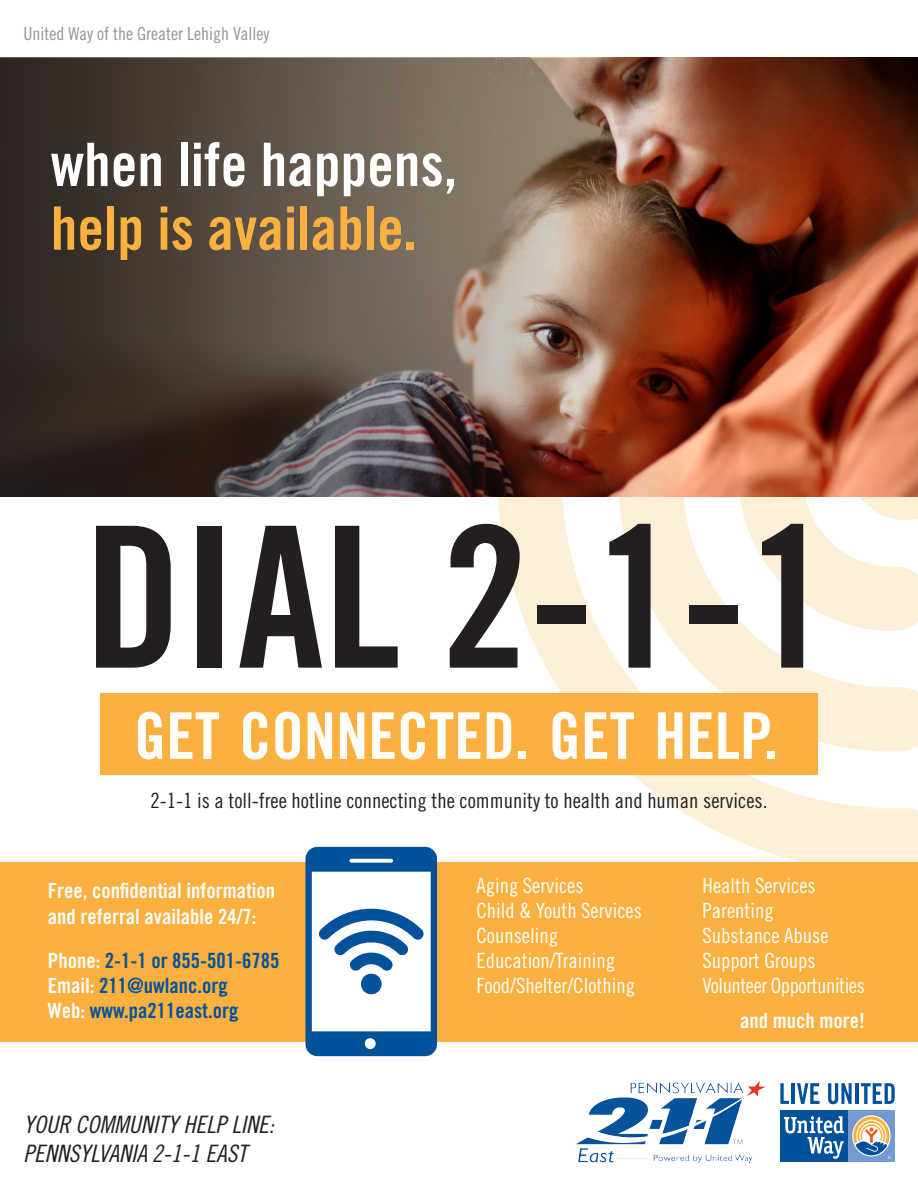
<style>
.page{position:relative;width:918px;height:1188px;background:#fff}
.page>*{position:absolute;margin:0;border:0;box-sizing:border-box;transform-origin:0 0}
.t1{font:196.5px "Trade Gothic Bold Cond Twenty";color:#231f20}
.t2{font:64.5px "Trade Gothic Bold Cond Twenty";color:#fff}
.t3{font:60px "Trade Gothic Bold Cond Twenty";color:#fff}
.t4{font:60px "Trade Gothic Bold Cond Twenty";color:#fbb03f}
.t5{font:24px/28.8px "Trade Gothic Cond Eighteen Obl";color:#231f20}
.t6{font:21px "Trade Gothic Cond Eighteen";color:#fff}
.t7{font:21px "Trade Gothic Cond Eighteen";color:#231f20}
.t8{font:21px "Trade Gothic Bold Cond Twenty";color:#01529a}
.t9{font:21px/25.2px "Trade Gothic Bold Cond Twenty";color:#fff}
.t10{font:21px "Trade Gothic Cond Eighteen";letter-spacing:-.02em;color:#fff}
.t11{font:18px "Trade Gothic Cond Eighteen";color:#939598}
.s1{color:#fff}
</style>
<div class="page">
<svg style="left:497px;top:496px;width:421px;height:366px"></svg>
<svg style="left:618px;top:496px;width:300px;height:261px;fill:#feefd9"></svg>
<svg style="left:738px;top:496px;width:180px;height:138px"></svg>
<img style="left:0;top:58px;width:918px;height:438px">
<div style="left:0;top:862px;width:310px;height:179px;background:#fbb03f"></div>
<div style="left:433px;top:862px;width:485px;height:179px;background:#fbb03f"></div>
<div style="left:100px;top:694px;width:718px;height:81px;background:#fbb03f"></div>
<svg style="left:780px;top:1083px;width:9px;height:21px"></svg>
<hr style="left:791px;top:1083px;width:4px;height:21px;background:#01529a">
<svg style="left:797px;top:1083px;width:23px;height:21px"></svg>
<svg style="left:828px;top:1083px;width:24px;height:21px"></svg>
<hr style="left:855px;top:1083px;width:4px;height:21px;background:#01529a">
<svg style="left:861px;top:1083px;width:34px;height:21px"></svg>
<div style="left:848px;top:1110px;width:47px;height:52px;background:#729cd1"></div>
<div style="left:780px;top:1110px;width:68px;height:52px;background:#01529a"></div>
<svg style="left:852px;top:1115px;width:39px;height:42px"></svg>
<svg style="left:784px;top:1116px;width:60px;height:43px"></svg>
<svg style="left:853px;top:1117px;width:38px;height:42px"></svg>
<img style="left:575px;top:1081px;width:191px;height:81px">
<svg style="left:305px;top:847px;width:132px;height:209px"></svg>
<p class="t11" style="left:23px;top:23px;width:247px">United Way of the Greater Lehigh Valley</p>
<p class="t3" style="left:51px;top:128px;width:408px">when life happens,</p>
<p class="t4" style="left:51px;top:192px;width:368px">help is available.</p>
<p class="t1" style="left:84px;top:478px;width:751px">DIAL 2-1-1</p>
<p class="t2" style="left:134px;top:697px;width:646px">GET CONNECTED. GET HELP.</p>
<p class="t7" style="left:151px;top:788px;width:618px">2-1-1 is a toll-free hotline connecting the community to health and human services.</p>
<p class="t6" style="left:476px;top:873px;width:109px">Aging Services</p>
<p class="t6" style="left:476px;top:898px;width:167px">Child &amp; Youth Services</p>
<p class="t6" style="left:476px;top:923px;width:83px">Counseling</p>
<p class="t6" style="left:476px;top:948px;width:140px">Education/Training</p>
<p class="t6" style="left:476px;top:974px;width:160px">Food/Shelter/Clothing</p>
<p class="t6" style="left:703px;top:873px;width:115px">Health Services</p>
<p class="t6" style="left:703px;top:898px;width:73px">Parenting</p>
<p class="t6" style="left:703px;top:923px;width:127px">Substance Abuse</p>
<p class="t6" style="left:703px;top:948px;width:115px">Support Groups</p>
<p class="t10" style="left:703px;top:974px;width:164px">Volunteer Opportunities</p>
<p class="t9" style="left:48px;top:878px;width:229px">Free, confidential information and referral available 24/7:</p>
<p class="t8" style="left:48px;top:948px;width:233px"><span class="s1">Phone:</span> 2-1-1 or 855-501-6785</p>
<p class="t8" style="left:48px;top:973px;width:182px"><span class="s1">Email:</span> 211@uwlanc.org</p>
<p class="t8" style="left:48px;top:998px;width:192px"><span class="s1">Web:</span> www.pa211east.org</p>
<p class="t9" style="left:740px;top:1008px;width:126px">and much more!</p>
<p class="t5" style="left:23px;top:1110px;width:252px">YOUR COMMUNITY HELP LINE:<br>PENNSYLVANIA 2-1-1 EAST</p>
</div>
